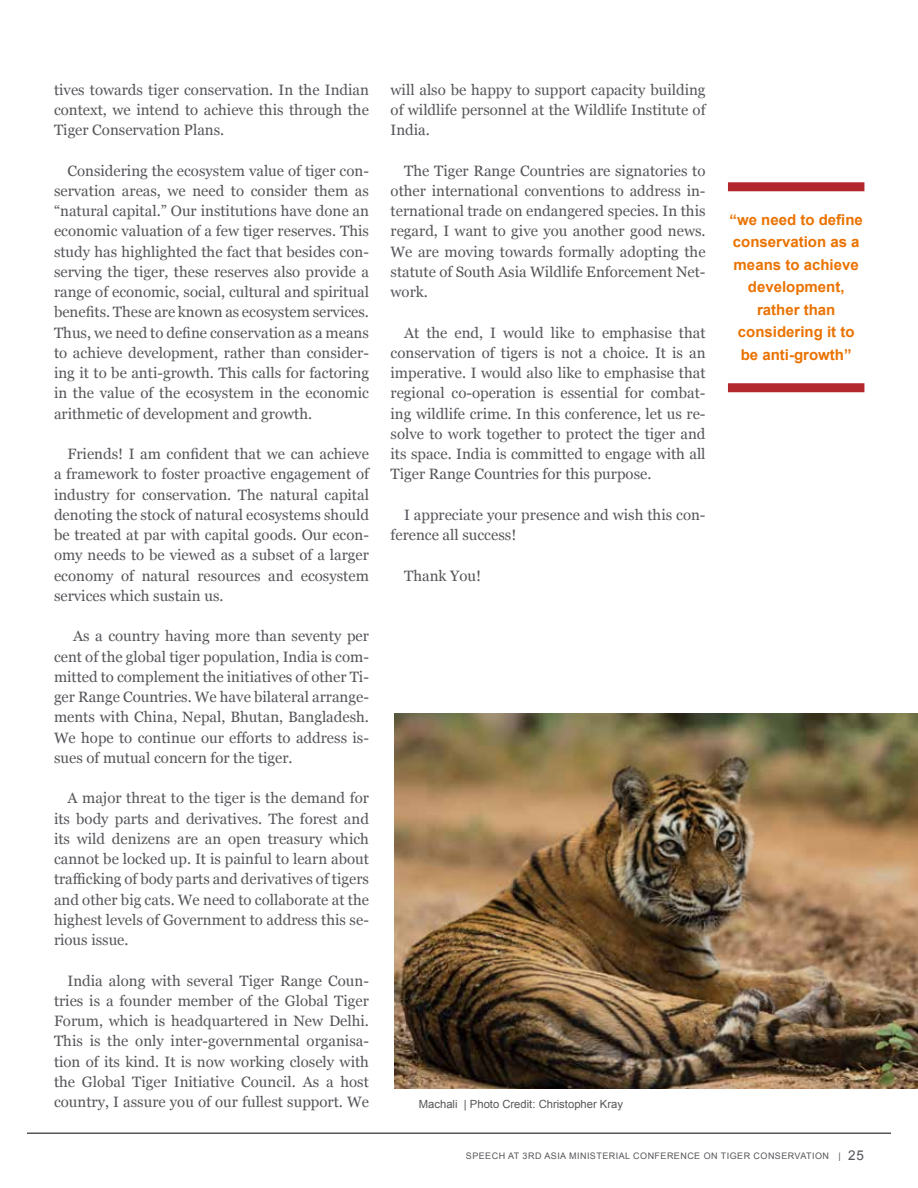
<style>
.page{position:relative;width:918px;height:1188px;background:#fff}
.page>*{position:absolute;margin:0;border:0;box-sizing:border-box;transform-origin:0 0}
.t1{font:15px/20.2px "Georgia";color:#55565a;text-align:justify}
.t2{font:700 15px/22.5px "Arial";color:#ea7200;text-align:center}
.t3{font:13.5px "Arial";color:#55565a}
.t4{font:11.25px "Arial";color:#55565a}
.t5{font:9px "Arial";letter-spacing:.05em;color:#55565a}
</style>
<div class="page">
<hr style="left:27px;top:1132px;width:864px;height:2px;background:#55565a">
<div style="left:728px;top:182px;width:136px;height:9px;background:#b3282d"></div>
<div style="left:728px;top:383px;width:136px;height:9px;background:#b3282d"></div>
<img style="left:394px;top:713px;width:524px;height:376px">
<p class="t1" style="left:54px;top:79px;width:316px">tives towards tiger conservation. In the Indian context, we intend to achieve this through the Tiger Conservation Plans.</p>
<p class="t1" style="left:54px;top:160px;width:316px;text-indent:14px">Considering the ecosystem value of tiger con&shy;servation areas, we need to consider them as “natural capital.” Our institutions have done an economic valuation of a few tiger reserves. This study has highlighted the fact that besides con&shy;serving the tiger, these reserves also provide a range of economic, social, cultural and spiritual benefits. These are known as ecosystem services.<br>Thus, we need to define conservation as a means to achieve development, rather than consider&shy;ing it to be anti-growth. This calls for factoring in the value of the ecosystem in the economic arithmetic of development and growth.</p>
<p class="t1" style="left:54px;top:443px;width:316px;text-indent:14px">Friends! I am confident that we can achieve a framework to foster proactive engagement of industry for conservation. The natural capital denoting the stock of natural ecosystems should be treated at par with capital goods. Our econ&shy;omy needs to be viewed as a subset of a larger economy of natural resources and ecosystem services which sustain us.</p>
<p class="t1" style="left:54px;top:625px;width:316px;text-indent:19px">As a country having more than seventy per cent of the global tiger population, India is com&shy;mitted to complement the initiatives of other Ti&shy;ger Range Countries. We have bilateral arrange&shy;ments with China, Nepal, Bhutan, Bangladesh.<br>We hope to continue our efforts to address is&shy;sues of mutual concern for the tiger.</p>
<p class="t1" style="left:54px;top:787px;width:316px;text-indent:14px">A major threat to the tiger is the demand for its body parts and derivatives. The forest and its wild denizens are an open treasury which cannot be locked up. It is painful to learn about trafficking of body parts and derivatives of tigers and other big cats. We need to collaborate at the highest levels of Government to address this se&shy;rious issue.</p>
<p class="t1" style="left:54px;top:970px;width:316px;text-indent:14px">India along with several Tiger Range Coun&shy;tries is a founder member of the Global Tiger Forum, which is headquartered in New Delhi.<br>This is the only inter-governmental organisa&shy;tion of its kind. It is now working closely with the Global Tiger Initiative Council. As a host country, I assure you of our fullest support. We</p>
<p class="t1" style="left:391px;top:79px;width:316px">will also be happy to support capacity building of wildlife personnel at the Wildlife Institute of India.</p>
<p class="t1" style="left:391px;top:160px;width:316px;text-indent:13px">The Tiger Range Countries are signatories to other international conventions to address in&shy;ternational trade on endangered species. In this regard, I want to give you another good news.<br>We are moving towards formally adopting the statute of South Asia Wildlife Enforcement Net&shy;work.</p>
<p class="t1" style="left:391px;top:322px;width:317px;text-indent:14px">At the end, I would like to emphasise that conservation of tigers is not a choice. It is an imperative. I would also like to emphasise that regional co-operation is essential for combat&shy;ing wildlife crime. In this conference, let us re&shy;solve to work together to protect the tiger and its space. India is committed to engage with all Tiger Range Countries for this purpose.</p>
<p class="t1" style="left:391px;top:504px;width:316px;text-indent:14px">I appreciate your presence and wish this con&shy;ference all success!</p>
<p class="t1" style="left:404px;top:565px;width:78px">Thank You!</p>
<p class="t2" style="left:730px;top:209px;width:135px">“we need to define conservation as a means to achieve development, rather than considering it to be anti-growth”</p>
<p class="t4" style="left:419px;top:1096px;width:206px">Machali | Photo Credit: Christopher Kray</p>
<p class="t5" style="left:466px;top:1150px;width:376px">SPEECH AT 3RD ASIA MINISTERIAL CONFERENCE ON TIGER CONSERVATION |</p>
<p class="t3" style="left:848px;top:1147px;width:17px">25</p>
</div>
